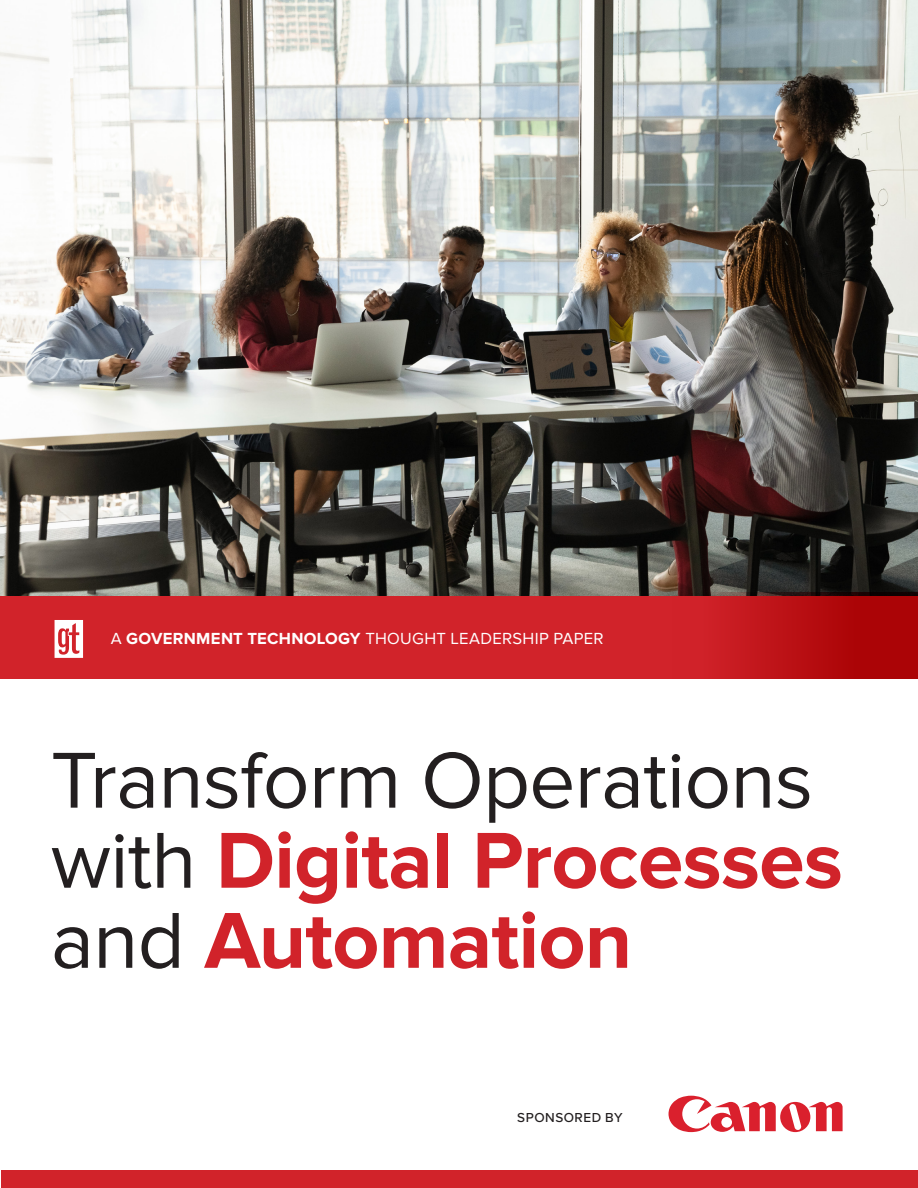
<style>
.page{position:relative;width:918px;height:1188px;background:#fff}
.page>*{position:absolute;margin:0;border:0;box-sizing:border-box;transform-origin:0 0}
.t1{font:82.2px/80.1px "Proxima Nova";letter-spacing:-.01em;color:#231f20}
.BODY{font:16.65px "Proxima Nova";letter-spacing:.015em;color:#fff}
.t2{font:500 13.5px "Proxima Nova";letter-spacing:.04em;color:#231f20}
.s1{font-weight:700}
.s2{font-weight:700;color:#d1232a}
</style>
<div class="page">
<img style="left:0;top:0;width:918px;height:596px">
<div style="left:0;top:596px;width:918px;height:82px;background:#d1232a"></div>
<svg style="left:55px;top:620px;width:28px;height:38px"></svg>
<div style="left:673px;top:592px;width:245px;height:86px;background:linear-gradient(to right,#d0252c,#a00000)"></div>
<svg style="left:669px;top:1096px;width:174px;height:36px"></svg>
<div style="left:1px;top:1171px;width:917px;height:17px;background:#d1232a"></div>
<p class="BODY" style="left:111px;top:629px;width:495px">A <span class="s1">GOVERNMENT TECHNOLOGY</span> THOUGHT LEADERSHIP PAPER</p>
<p class="t1" style="left:51px;top:742px;width:794px">Transform Operations with <span class="s2">Digital Processes </span>and <span class="s2">Automation</span></p>
<p class="t2" style="left:517px;top:1107px;width:107px">SPONSORED BY</p>
</div>
